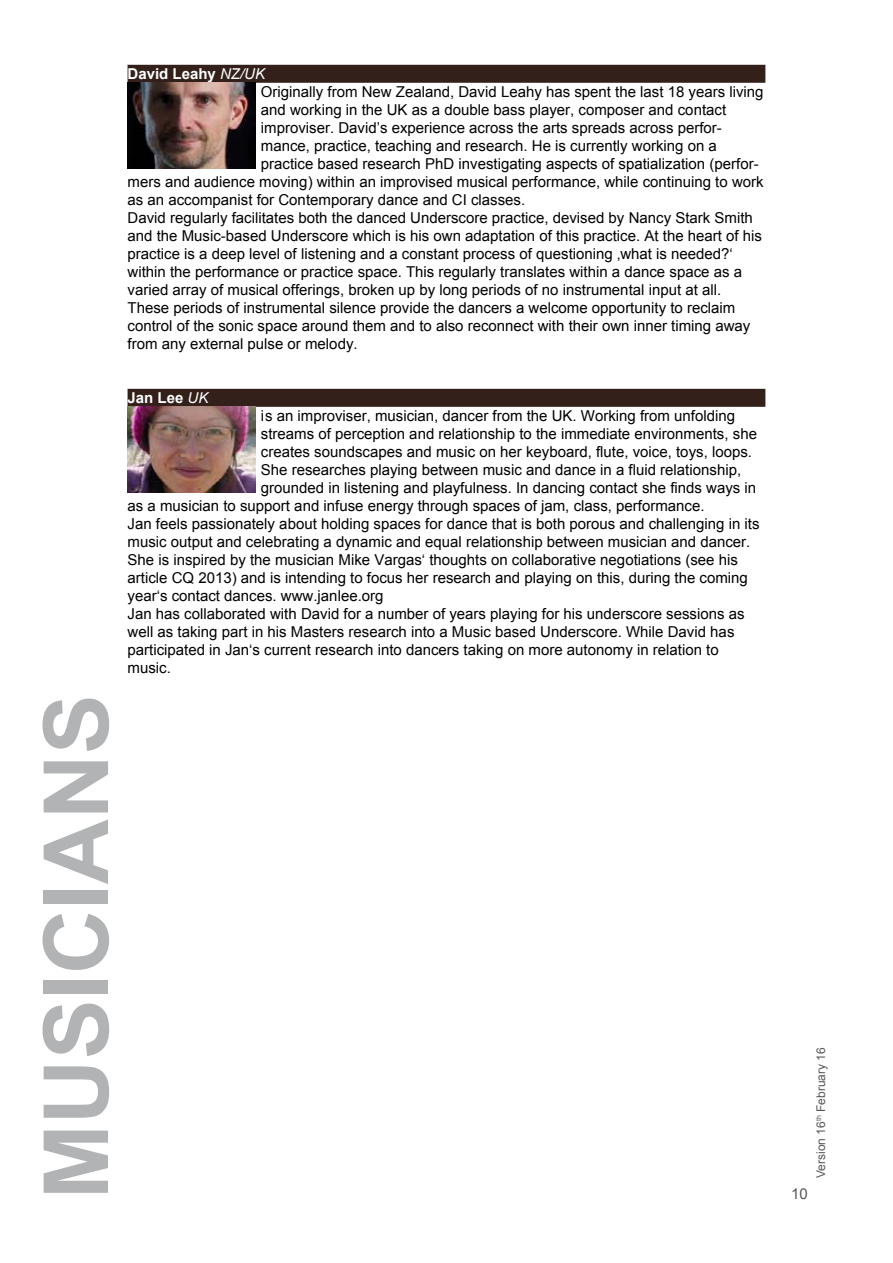
<style>
.page{position:relative;width:893px;height:1263px;background:#fff}
.page>*{position:absolute;margin:0;border:0;box-sizing:border-box;transform-origin:0 0}
.t1{font:700 90px "Arial";color:#b1b3b4}
.t2{font:15px "Arial";color:#000}
.t3{font:700 15px "Arial";color:#fff}
.t4{font:15px "Arial";color:#58585a}
.t5{font:12px "Arial";color:#58585a}
.s1{font-weight:400;font-style:italic}
</style>
<div class="page">
<div style="left:128px;top:65px;width:637px;height:18px;background:#33201b"></div>
<div style="left:128px;top:389px;width:637px;height:18px;background:#33201b"></div>
<img style="left:128px;top:83px;width:127px;height:86px">
<img style="left:128px;top:407px;width:127px;height:86px">
<h1 class="t1" style="left:17px;top:1199px;width:496px;rotate:-90deg">musicians</h1>
<p class="t3" style="left:128px;top:63px;width:139px">David Leahy <span class="s1">NZ/UK</span></p>
<p class="t2" style="left:261px;top:81px;width:504px">Originally from New Zealand, David Leahy has spent the last 18 years living</p>
<p class="t2" style="left:261px;top:99px;width:467px">and working in the UK as a double bass player, composer and contact</p>
<p class="t2" style="left:261px;top:117px;width:463px">improviser. David’s experience across the arts spreads across perfor-</p>
<p class="t2" style="left:261px;top:135px;width:458px">mance, practice, teaching and research. He is currently working on a</p>
<p class="t2" style="left:261px;top:153px;width:499px">practice based research PhD investigating aspects of spatialization (perfor-</p>
<p class="t2" style="left:128px;top:171px;width:638px">mers and audience moving) within an improvised musical performance, while continuing to work</p>
<p class="t2" style="left:128px;top:189px;width:399px">as an accompanist for Contemporary dance and CI classes.</p>
<p class="t2" style="left:128px;top:207px;width:627px">David regularly facilitates both the danced Underscore practice, devised by Nancy Stark Smith</p>
<p class="t2" style="left:128px;top:225px;width:636px">and the Music-based Underscore which is his own adaptation of this practice. At the heart of his</p>
<p class="t2" style="left:128px;top:243px;width:607px">practice is a deep level of listening and a constant process of questioning ‚what is needed?‘</p>
<p class="t2" style="left:128px;top:261px;width:616px">within the performance or practice space. This regularly translates within a dance space as a</p>
<p class="t2" style="left:128px;top:279px;width:595px">varied array of musical offerings, broken up by long periods of no instrumental input at all.</p>
<p class="t2" style="left:128px;top:297px;width:609px">These periods of instrumental silence provide the dancers a welcome opportunity to reclaim</p>
<p class="t2" style="left:128px;top:315px;width:624px">control of the sonic space around them and to also reconnect with their own inner timing away</p>
<p class="t2" style="left:128px;top:333px;width:232px">from any external pulse or melody.</p>
<p class="t3" style="left:128px;top:387px;width:82px">Jan Lee <span class="s1">UK</span></p>
<p class="t2" style="left:261px;top:405px;width:476px">is an improviser, musician, dancer from the UK. Working from unfolding</p>
<p class="t2" style="left:261px;top:423px;width:498px">streams of perception and relationship to the immediate environments, she</p>
<p class="t2" style="left:261px;top:441px;width:493px">creates soundscapes and music on her keyboard, flute, voice, toys, loops.</p>
<p class="t2" style="left:261px;top:459px;width:482px">She researches playing between music and dance in a fluid relationship,</p>
<p class="t2" style="left:261px;top:477px;width:497px">grounded in listening and playfulness. In dancing contact she finds ways in</p>
<p class="t2" style="left:128px;top:495px;width:578px">as a musician to support and infuse energy through spaces of jam, class, performance.</p>
<p class="t2" style="left:128px;top:513px;width:634px">Jan feels passionately about holding spaces for dance that is both porous and challenging in its</p>
<p class="t2" style="left:128px;top:531px;width:624px">music output and celebrating a dynamic and equal relationship between musician and dancer.</p>
<p class="t2" style="left:128px;top:549px;width:612px">She is inspired by the musician Mike Vargas‘ thoughts on collaborative negotiations (see his</p>
<p class="t2" style="left:128px;top:567px;width:622px">article CQ 2013) and is intending to focus her research and playing on this, during the coming</p>
<p class="t2" style="left:128px;top:585px;width:257px">year‘s contact dances. www.janlee.org</p>
<p class="t2" style="left:128px;top:603px;width:618px">Jan has collaborated with David for a number of years playing for his underscore sessions as</p>
<p class="t2" style="left:128px;top:621px;width:608px">well as taking part in his Masters research into a Music based Underscore. While David has</p>
<p class="t2" style="left:128px;top:639px;width:593px">participated in Jan‘s current research into dancers taking on more autonomy in relation to</p>
<p class="t2" style="left:128px;top:657px;width:45px">music.</p>
<p class="t4" style="left:791px;top:1184px;width:18px">10</p>
<p class="t5" style="left:813px;top:1178px;width:132px;rotate:-90deg">Version 16<sup>th</sup> February 16</p>
</div>
